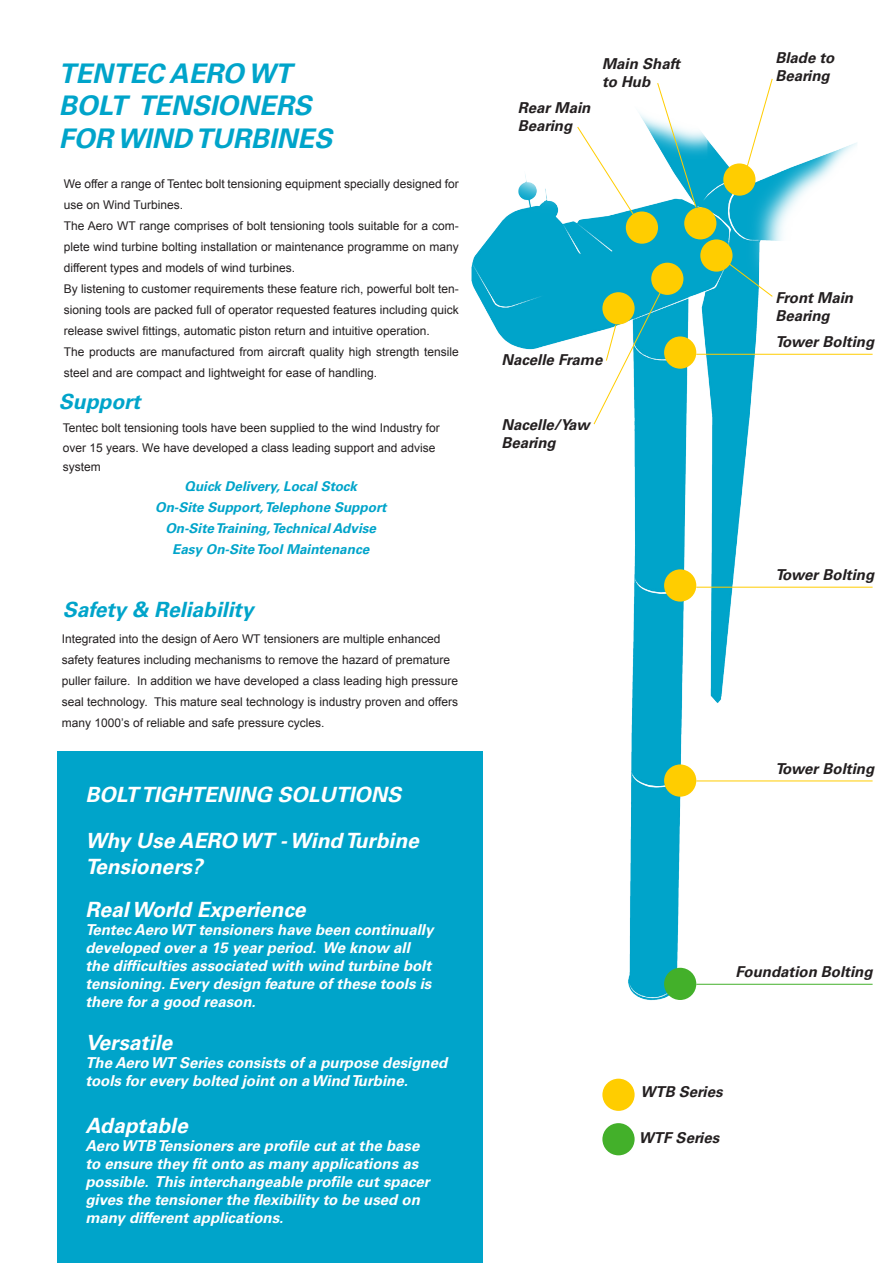
<style>
.page{position:relative;width:893px;height:1263px;background:#fff}
.page>*{position:absolute;margin:0;border:0;box-sizing:border-box;transform-origin:0 0}
.AC_HEADER{font:italic 700 27px "Univers LT Std";color:#00a4ca}
.Introduction_text{font:italic 700 21px/25.2px "Univers LT Std";color:#fff}
.AC_HEADER-2{font:italic 700 21px "Univers LT Std";color:#00a4ca}
.HEADLINE_level_1{font:italic 700 21px "Univers LT Std";color:#fff}
.Introduction_text-2{font:italic 700 15px/18px "Univers LT Std";color:#fff}
.AC_HEADER-3{font:italic 700 15px/18px "Univers LT Std";color:#231f20}
.t1{font:italic 700 13.5px "Univers LT Std";color:#00a4ca}
.Arial_8{font:12px/21px "Arial";color:#231f20}
</style>
<div class="page">
<img style="left:377px;top:113px;width:481px;height:921px">
<div style="left:664px;top:764px;width:32px;height:33px;background:#ffcd00;border-radius:50%"></div>
<div style="left:602px;top:1079px;width:33px;height:32px;background:#ffcd00;border-radius:50%"></div>
<div style="left:664px;top:968px;width:32px;height:32px;background:#43b02a;border-radius:50%"></div>
<div style="left:602px;top:1123px;width:33px;height:32px;background:#43b02a;border-radius:50%"></div>
<div style="left:664px;top:569px;width:32px;height:33px;background:#ffcd00;border-radius:50%"></div>
<div style="left:664px;top:336px;width:32px;height:33px;background:#ffcd00;border-radius:50%"></div>
<div style="left:626px;top:211px;width:32px;height:33px;background:#ffcd00;border-radius:50%"></div>
<div style="left:723px;top:163px;width:32px;height:33px;background:#ffcd00;border-radius:50%"></div>
<div style="left:700px;top:239px;width:32px;height:33px;background:#ffcd00;border-radius:50%"></div>
<div style="left:651px;top:263px;width:32px;height:32px;background:#ffcd00;border-radius:50%"></div>
<div style="left:684px;top:207px;width:32px;height:32px;background:#ffcd00;border-radius:50%"></div>
<hr style="left:696px;top:780px;width:177px;height:1px;background:#ffcd00">
<hr style="left:696px;top:984px;width:177px;height:1px;background:#43b02a">
<hr style="left:696px;top:587px;width:177px;height:1px;background:#ffcd00">
<hr style="left:696px;top:354px;width:177px;height:1px;background:#ffcd00">
<svg style="left:577px;top:126px;width:58px;height:91px"></svg>
<svg style="left:727px;top:262px;width:46px;height:35px"></svg>
<svg style="left:746px;top:78px;width:27px;height:90px"></svg>
<svg style="left:657px;top:83px;width:40px;height:125px"></svg>
<svg style="left:593px;top:291px;width:68px;height:134px"></svg>
<div style="left:57px;top:752px;width:425px;height:511px;background:#00a4ca"></div>
<p class="AC_HEADER" style="left:59px;top:58px;width:234px">TENTEC AERO WT</p>
<p class="AC_HEADER" style="left:59px;top:90px;width:254px">BOLT TENSIONERS</p>
<p class="AC_HEADER" style="left:59px;top:122px;width:275px">FOR WIND TURBINES</p>
<p class="Arial_8" style="left:64px;top:173px;width:396px">We offer a range of Tentec bolt tensioning equipment specially designed for use on Wind Turbines.</p>
<p class="Arial_8" style="left:64px;top:215px;width:396px;text-align:justify">The Aero WT range comprises of bolt tensioning tools suitable for a com&shy;plete wind turbine bolting installation or maintenance programme on many different types and models of wind turbines.</p>
<p class="Arial_8" style="left:64px;top:278px;width:396px;text-align:justify">By listening to customer requirements these feature rich, powerful bolt ten&shy;sioning tools are packed full of operator requested features including quick release swivel fittings, automatic piston return and intuitive operation.</p>
<p class="Arial_8" style="left:64px;top:341px;width:396px">The products are manufactured from aircraft quality high strength tensile steel and are compact and lightweight for ease of handling.</p>
<p class="AC_HEADER-2" style="left:59px;top:389px;width:83px">Support</p>
<p class="Arial_8" style="left:63px;top:418px;width:378px;line-height:19.5px">Tentec bolt tensioning tools have been supplied to the wind Industry for over 15 years. We have developed a class leading support and advise system</p>
<p class="t1" style="left:185px;top:479px;width:174px">Quick Delivery, Local Stock</p>
<p class="t1" style="left:155px;top:500px;width:233px">On-Site Support, Telephone Support</p>
<p class="t1" style="left:165px;top:521px;width:212px">On-Site Training, Technical Advise</p>
<p class="t1" style="left:172px;top:542px;width:199px">Easy On-Site Tool Maintenance</p>
<p class="AC_HEADER-2" style="left:63px;top:597px;width:192px">Safety &amp; Reliability</p>
<p class="Arial_8" style="left:62px;top:628px;width:398px">Integrated into the design of Aero WT tensioners are multiple enhanced safety features including mechanisms to remove the hazard of premature puller failure. In addition we have developed a class leading high pressure seal technology. This mature seal technology is industry proven and offers many 1000’s of reliable and safe pressure cycles.</p>
<p class="HEADLINE_level_1" style="left:85px;top:782px;width:317px">BOLT TIGHTENING SOLUTIONS</p>
<p class="Introduction_text" style="left:85px;top:829px;width:335px">Why Use AERO WT - Wind Turbine<br>Tensioners?</p>
<p class="Introduction_text" style="left:85px;top:897px;width:222px">Real World Experience</p>
<p class="Introduction_text-2" style="left:85px;top:921px;width:349px">Tentec Aero WT tensioners have been continually developed over a 15 year period. We know all the difficulties associated with wind turbine bolt tensioning. Every design feature of these tools is there for a good reason.</p>
<p class="Introduction_text" style="left:85px;top:1030px;width:88px">Versatile</p>
<p class="Introduction_text-2" style="left:85px;top:1054px;width:363px">The Aero WT Series consists of a purpose designed tools for every bolted joint on a Wind Turbine.</p>
<p class="Introduction_text" style="left:85px;top:1113px;width:104px">Adaptable</p>
<p class="Introduction_text-2" style="left:85px;top:1137px;width:346px">Aero WTB Tensioners are profile cut at the base to ensure they fit onto as many applications as possible. This interchangeable profile cut spacer gives the tensioner the flexibility to be used on many different applications.</p>
<p class="AC_HEADER-3" style="left:518px;top:99px;width:74px">Rear Main</p>
<p class="AC_HEADER-3" style="left:518px;top:117px;width:56px">Bearing</p>
<p class="AC_HEADER-3" style="left:602px;top:55px;width:79px">Main Shaft</p>
<p class="AC_HEADER-3" style="left:602px;top:73px;width:50px">to Hub</p>
<p class="AC_HEADER-3" style="left:501px;top:351px;width:103px">Nacelle Frame</p>
<p class="AC_HEADER-3" style="left:501px;top:416px;width:90px">Nacelle/Yaw<br>Bearing</p>
<p class="AC_HEADER-3" style="left:775px;top:49px;width:60px">Blade to</p>
<p class="AC_HEADER-3" style="left:775px;top:67px;width:56px">Bearing</p>
<p class="AC_HEADER-3" style="left:775px;top:289px;width:79px">Front Main<br>Bearing</p>
<p class="AC_HEADER-3" style="left:775px;top:333px;width:100px">Tower Bolting</p>
<p class="AC_HEADER-3" style="left:775px;top:566px;width:100px">Tower Bolting</p>
<p class="AC_HEADER-3" style="left:775px;top:760px;width:100px">Tower Bolting</p>
<p class="AC_HEADER-3" style="left:735px;top:963px;width:139px">Foundation Bolting</p>
<p class="AC_HEADER-3" style="left:641px;top:1082px;width:83px">WTB Series</p>
<p class="AC_HEADER-3" style="left:639px;top:1129px;width:82px">WTF Series</p>
</div>
